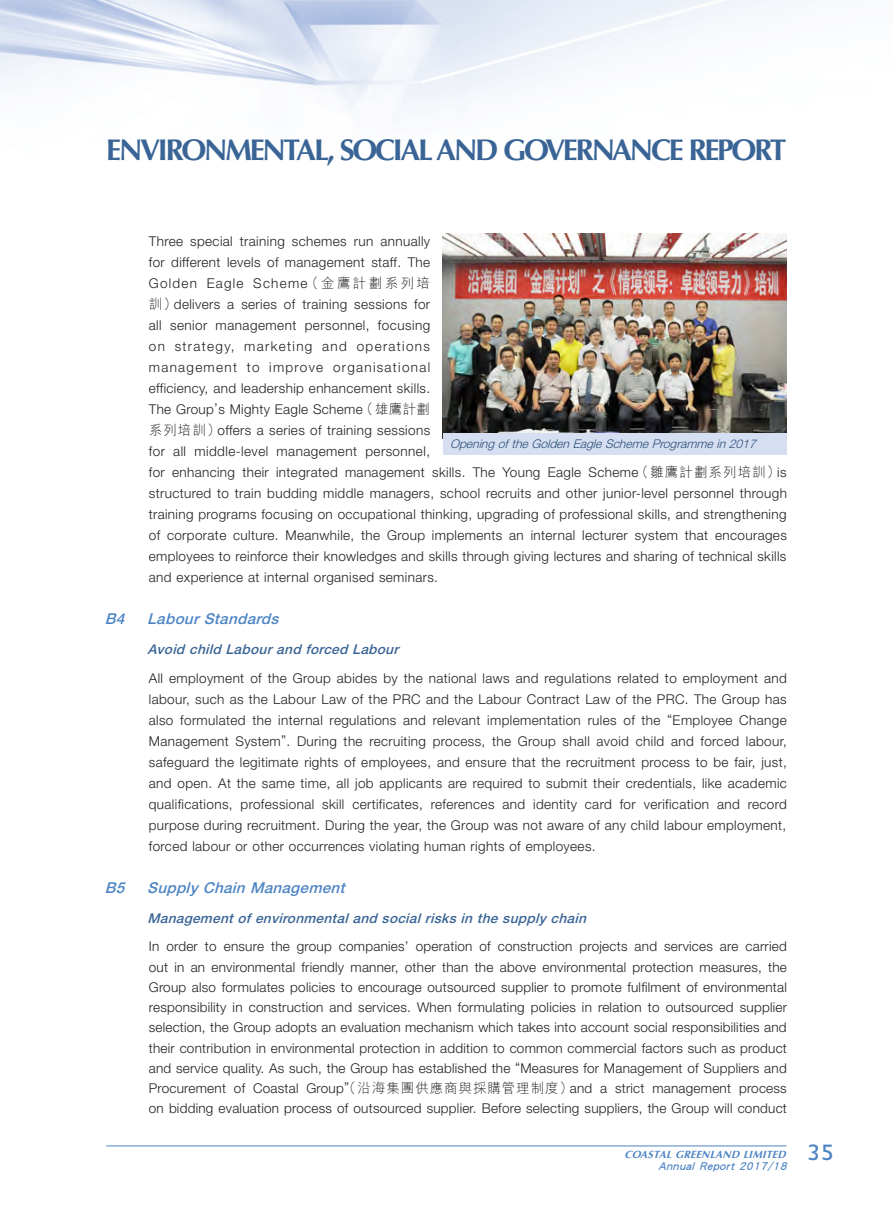
<style>
.page{position:relative;width:893px;height:1212px;background:#fff}
.page>*{position:absolute;margin:0;border:0;box-sizing:border-box;transform-origin:0 0}
.t1{font:700 30px "Optima LT Std";letter-spacing:-.075em;color:#396495}
.Heading_2{font:italic 500 15px "Helvetica Neue LT Std";color:#4d84c4}
.Body_Text{font:300 13.5px/21px "Helvetica Neue LT Std";letter-spacing:.03em;color:#231f20;text-align:justify}
.Heading_3{font:italic 500 13.5px "Helvetica Neue LT Std";color:#396495}
.Heading_2-2{font:italic 300 12px "Helvetica Neue LT Std";color:#294d76}
.t2{font:italic 700 10.5px "Optima LT Std";color:#4d84c4}
.t3{font:italic 10.5px "Li Hei Pro";color:#4d84c4}
.s1{font-family:"M Hei HK"}
</style>
<div class="page">
<img style="left:0;top:0;width:801px;height:118px">
<hr style="left:106px;top:1146px;width:681px;height:1px;background:#4d84c4">
<img style="left:443px;top:234px;width:344px;height:199px">
<div style="left:443px;top:433px;width:344px;height:21px;background:#d6dff1"></div>
<h1 class="t1" style="left:106px;top:132px;width:682px">ENVIRONMENTAL, SOCIAL AND GOVERNANCE REPORT</h1>
<p class="Body_Text" style="left:149px;top:230px;width:640px;text-align:left">Three special training schemes run annually<br>for different levels of management staff. The<br>Golden Eagle Scheme<span class="s1">（金鷹計劃系列培<br>訓）</span>delivers a series of training sessions for<br>all senior management personnel, focusing<br>on strategy, marketing and operations<br>management to improve organisational<br>efficiency, and leadership enhancement skills.<br>The Group’s Mighty Eagle Scheme<span class="s1">（雄鷹計劃<br>系列培訓）</span>offers a series of training sessions<br>for all middle-level management personnel,<br>for enhancing their integrated management skills. The Young Eagle Scheme<span class="s1">（雛鷹計劃系列培訓）</span>is structured to train budding middle managers, school recruits and other junior-level personnel through training programs focusing on occupational thinking, upgrading of professional skills, and strengthening of corporate culture. Meanwhile, the Group implements an internal lecturer system that encourages employees to reinforce their knowledges and skills through giving lectures and sharing of technical skills and experience at internal organised seminars.</p>
<p class="Heading_2" style="left:105px;top:610px;width:180px">B4 LabourStandards</p>
<p class="Heading_3" style="left:147px;top:641px;width:256px">Avoid child Labourand forced Labour</p>
<p class="Body_Text" style="left:149px;top:667px;width:640px">All employment of the Group abides by the national laws and regulations related to employment and labour, such as the Labour Law of the PRC and the Labour Contract Law of the PRC. The Group has also formulated the internal regulations and relevant implementation rules of the “Employee Change Management System”. During the recruiting process, the Group shall avoid child and forced labour, safeguard the legitimate rights of employees, and ensure that the recruitment process to be fair, just, and open. At the same time, all job applicants are required to submit their credentials, like academic qualifications, professional skill certificates, references and identity card for verification and record purpose during recruitment. During the year, the Group was not aware of any child labour employment, forced labour or other occurrences violating human rights of employees.</p>
<p class="Heading_2" style="left:105px;top:879px;width:246px">B5 Supply Chain Management</p>
<p class="Heading_3" style="left:147px;top:910px;width:444px">Managementofenvironmentaland socialrisks in the supply chain</p>
<p class="Body_Text" style="left:149px;top:936px;width:640px;line-height:20.2px">In order to ensure the group companies’ operation of construction projects and services are carried out in an environmental friendly manner, other than the above environmental protection measures, the Group also formulates policies to encourage outsourced supplier to promote fulfilment of environmental responsibility in construction and services. When formulating policies in relation to outsourced supplier selection, the Group adopts an evaluation mechanism which takes into account social responsibilities and their contribution in environmental protection in addition to common commercial factors such as product and service quality. As such, the Group has established the “Measures for Management of Suppliers and Procurement of Coastal Group<span class="s1">（</span>” <span class="s1">沿海集團供應商與採購管理制度）</span>and a strict management process on bidding evaluation process of outsourced supplier. Before selecting suppliers, the Group will conduct</p>
<p class="Heading_2-2" style="left:450px;top:437px;width:311px">OpeningoftheGoldenEagleSchemeProgrammein2017</p>
<p class="t3" style="left:658px;top:1160px;width:177px">Annual Report 2017/18 <sup>3</sup> <sup>5</sup></p>
<p class="t2" style="left:624px;top:1148px;width:166px">COASTALGREENLAND LIMITED</p>
</div>
